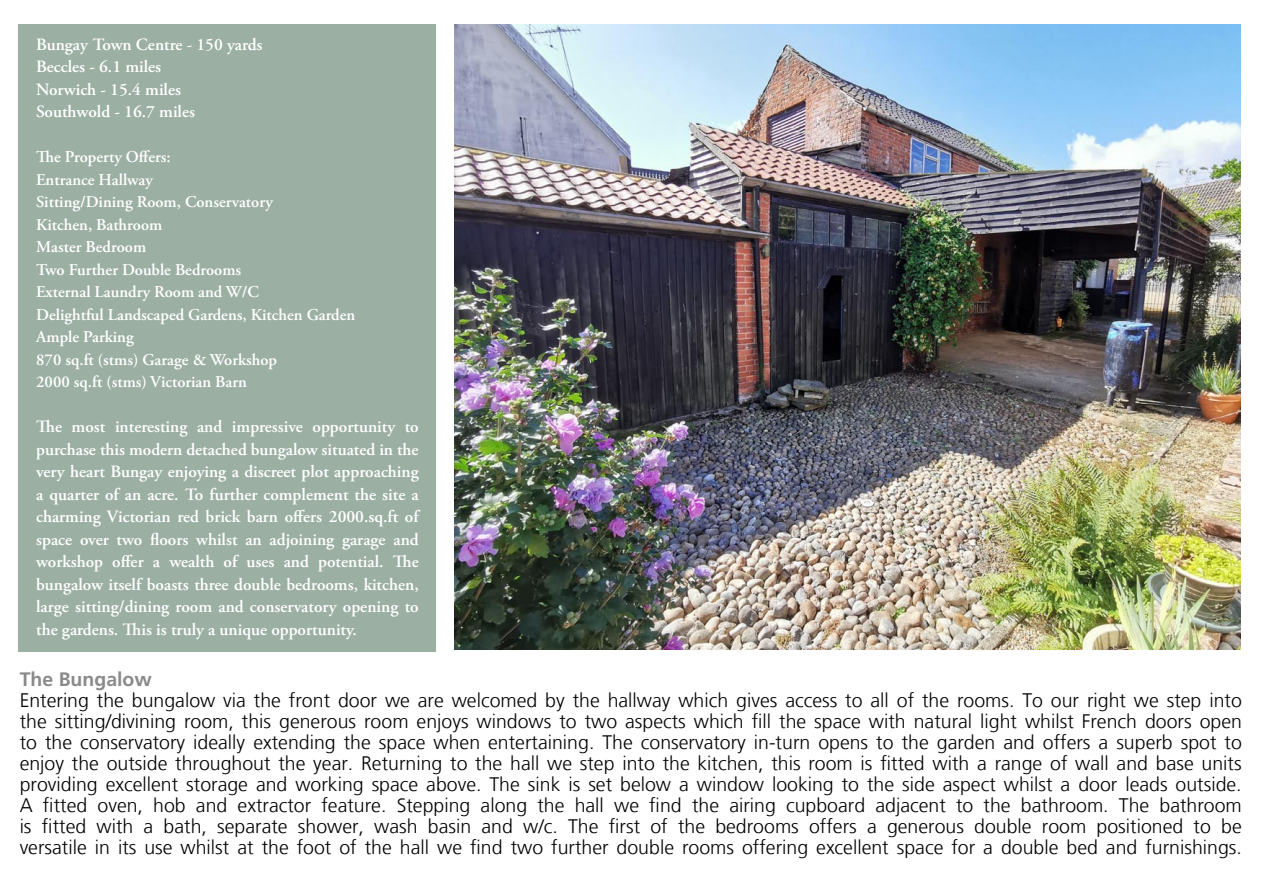
<style>
.page{position:relative;width:1263px;height:893px;background:#fff}
.page>*{position:absolute;margin:0;border:0;box-sizing:border-box;transform-origin:0 0}
.t1{font:300 19.5px/21px "Frutiger LT";color:#000;text-align:justify}
.t2{font:700 19.5px "Frutiger LT Std";color:#8a8a8a}
.t3{font:600 17.25px/22.5px "Adobe Garamond Pro";color:#fff}
.t4{font:600 16.5px/22.5px "Adobe Garamond Pro";color:#fff}
</style>
<div class="page">
<img style="left:455px;top:24px;width:785px;height:625px">
<div style="left:18px;top:24px;width:418px;height:628px;background:#9cafa3"></div>
<p class="t3" style="left:36px;top:33px;width:228px">Bungay Town Centre - 150 yards<br>Beccles - 6.1 miles<br>Norwich - 15.4 miles<br>Southwold - 16.7 miles</p>
<p class="t4" style="left:36px;top:146px;width:321px">The Property Offers:<br>Entrance Hallway<br>Sitting/Dining Room, Conservatory<br>Kitchen, Bathroom<br>Master Bedroom<br>Two Further Double Bedrooms<br>External Laundry Room and W/C<br>Delightful Landscaped Gardens, Kitchen Garden<br>Ample Parking<br>870 sq.ft (stms) Garage &amp; Workshop<br>2000 sq.ft (stms) Victorian Barn</p>
<p class="t3" style="left:36px;top:416px;width:384px;text-align:justify">The most interesting and impressive opportunity to purchase this modern detached bungalow situated in the very heart Bungay enjoying a discreet plot approaching a quarter of an acre. To further complement the site a charming Victorian red brick barn offers 2000.sq.ft of space over two floors whilst an adjoining garage and workshop offer a wealth of uses and potential. The bungalow itself boasts three double bedrooms, kitchen, large sitting/dining room and conservatory opening to the gardens. This is truly a unique opportunity.</p>
<p class="t2" style="left:20px;top:668px;width:134px">The Bungalow</p>
<p class="t1" style="left:20px;top:690px;width:1224px">Entering the bungalow via the front door we are welcomed by the hallway which gives access to all of the rooms. To our right we step into the sitting/divining room, this generous room enjoys windows to two aspects which fill the space with natural light whilst French doors open to the conservatory ideally extending the space when entertaining. The conservatory in-turn opens to the garden and offers a superb spot to enjoy the outside throughout the year. Returning to the hall we step into the kitchen, this room is fitted with a range of wall and base units providing excellent storage and working space above. The sink is set below a window looking to the side aspect whilst a door leads outside.<br>A fitted oven, hob and extractor feature. Stepping along the hall we find the airing cupboard adjacent to the bathroom. The bathroom is fitted with a bath, separate shower, wash basin and w/c. The first of the bedrooms offers a generous double room positioned to be versatile in its use whilst at the foot of the hall we find two further double rooms offering excellent space for a double bed and furnishings.</p>
</div>
